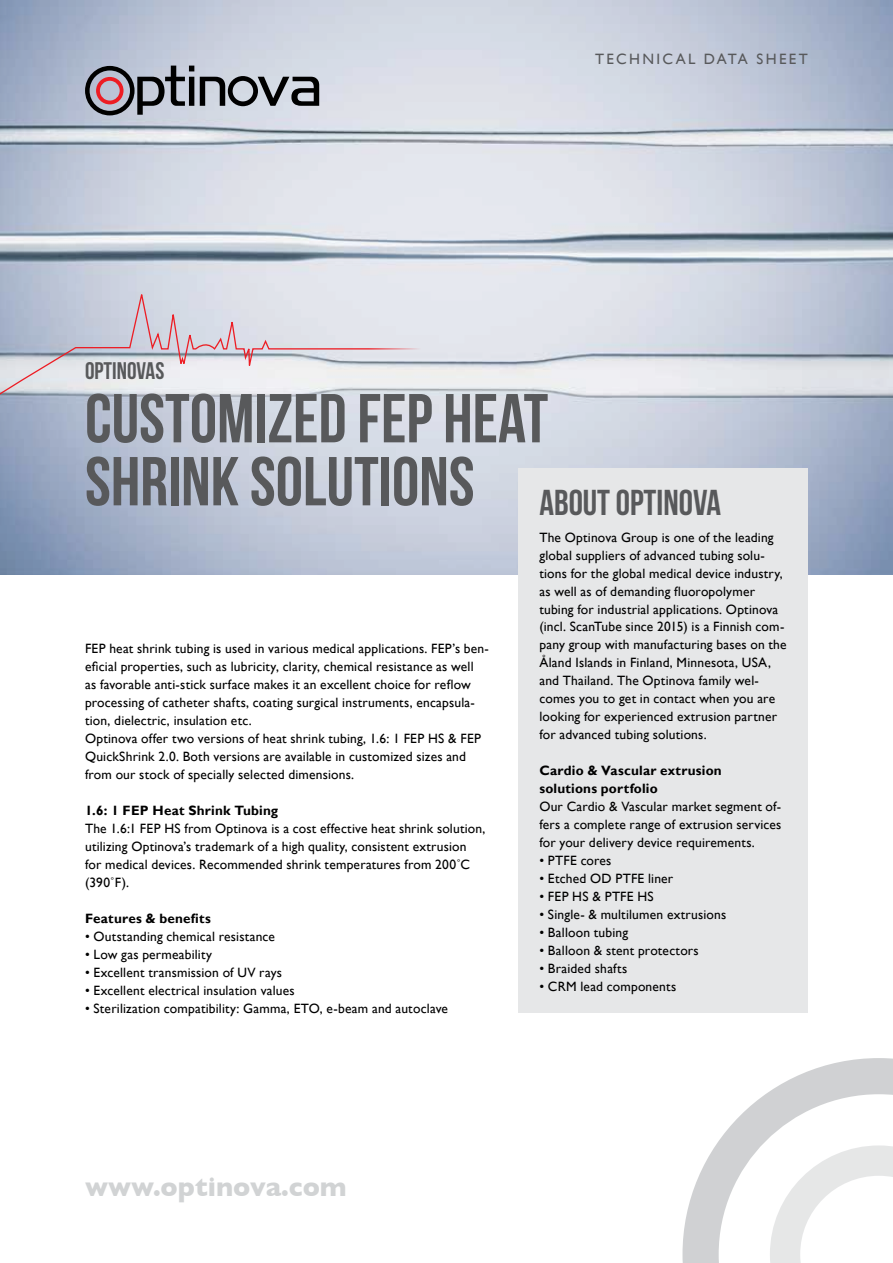
<style>
.page{position:relative;width:893px;height:1263px;background:#fff}
.page>*{position:absolute;margin:0;border:0;box-sizing:border-box;transform-origin:0 0}
.t1{font:69px/63px "Bebas Neue";color:#58595b}
.t2{font:700 27px "Gill Sans";color:#d1d3d4}
.t3{font:24px "Bebas Neue";color:#58595b}
.t4{font:15px "Gill Sans";letter-spacing:.16em;color:#58595b}
.t5{font:13.5px/18px "Gill Sans";letter-spacing:.015em;color:#000}
.t6{font:700 13.5px/18px "Gill Sans";letter-spacing:.015em;color:#000}
</style>
<div class="page">
<img style="left:0;top:0;width:893px;height:574px">
<svg style="left:682px;top:1058px;width:211px;height:205px"></svg>
<svg style="left:200px;top:76px;width:119px;height:30px;background:#787b81"></svg>
<svg style="left:85px;top:66px;width:109px;height:49px;background:#89838e"></svg>
<svg style="left:0;top:293px;width:519px;height:116px;background:#d6d7e0"></svg>
<div style="left:518px;top:468px;width:290px;height:545px;background:#e6e7e8"></div>
<p class="t4" style="left:595px;top:50px;width:214px">TECHNICAL DATA SHEET</p>
<h3 class="t3" style="left:85px;top:358px;width:81px">OPTINOVAS</h3>
<h1 class="t1" style="left:85px;top:387px;width:638px">CUSTOMIZED FEP HEAT<br>SHRINK SOLUTIONS <sub>ABOUT</sub> <sub>OPTINOVA</sub></h1>
<p class="t5" style="left:539px;top:528px;width:249px">The Optinova Group is one of the leading global suppliers of advanced tubing solu&shy;tions for the global medical device industry, as well as of demanding fluoropolymer tubing for industrial applications. Optinova (incl. ScanTube since 2015) is a Finnish com&shy;pany group with manufacturing bases on the Åland Islands in Finland, Minnesota, USA, and Thailand. The Optinova family wel&shy;comes you to get in contact when you are looking for experienced extrusion partner for advanced tubing solutions.</p>
<p class="t6" style="left:539px;top:762px;width:184px">Cardio &amp; Vascular extrusion solutions portfolio</p>
<p class="t5" style="left:539px;top:798px;width:244px;text-align:justify">Our Cardio &amp; Vascular market segment of&shy;fers a complete range of extrusion services for your delivery device requirements.</p>
<p class="t5" style="left:539px;top:852px;width:74px">• PTFE cores</p>
<p class="t5" style="left:539px;top:870px;width:135px">• Etched OD PTFE liner</p>
<p class="t5" style="left:539px;top:888px;width:116px">• FEP HS &amp; PTFE HS</p>
<p class="t5" style="left:539px;top:906px;width:188px">• Single- &amp; multilumen extrusions</p>
<p class="t5" style="left:539px;top:924px;width:90px">• Balloon tubing</p>
<p class="t5" style="left:539px;top:942px;width:161px">• Balloon &amp; stent protectors</p>
<p class="t5" style="left:539px;top:960px;width:89px">• Braided shafts</p>
<p class="t5" style="left:539px;top:978px;width:138px">• CRM lead components</p>
<p class="t5" style="left:85px;top:639px;width:405px">FEP heat shrink tubing is used in various medical applications. FEP’s ben&shy;eficial properties, such as lubricity, clarity, chemical resistance as well<br>as favorable anti-stick surface makes it an excellent choice for reflow processing of catheter shafts, coating surgical instruments, encapsula&shy;tion, dielectric, insulation etc.<br>Optinova offer two versions of heat shrink tubing, 1.6: 1 FEP HS &amp; FEP QuickShrink 2.0. Both versions are available in customized sizes and from our stock of specially selected dimensions.</p>
<p class="t6" style="left:85px;top:801px;width:195px">1.6: 1 FEP Heat Shrink Tubing</p>
<p class="t5" style="left:85px;top:819px;width:402px">The 1.6:1 FEP HS from Optinova is a cost effective heat shrink solution, utilizing Optinova’s trademark of a high quality, consistent extrusion for medical devices. Recommended shrink temperatures from 200˚C (390˚F).</p>
<p class="t6" style="left:85px;top:909px;width:127px">Features &amp; benefits</p>
<p class="t5" style="left:85px;top:927px;width:192px">• Outstanding chemical resistance</p>
<p class="t5" style="left:85px;top:945px;width:128px">• Low gas permeability</p>
<p class="t5" style="left:85px;top:963px;width:198px">• Excellent transmission of UV rays</p>
<p class="t5" style="left:85px;top:981px;width:211px">• Excellent electrical insulation values</p>
<p class="t5" style="left:85px;top:999px;width:364px">• Sterilization compatibility: Gamma, ETO, e-beam and autoclave</p>
<h2 class="t2" style="left:85px;top:1171px;width:263px">www.optinova.com</h2>
</div>
